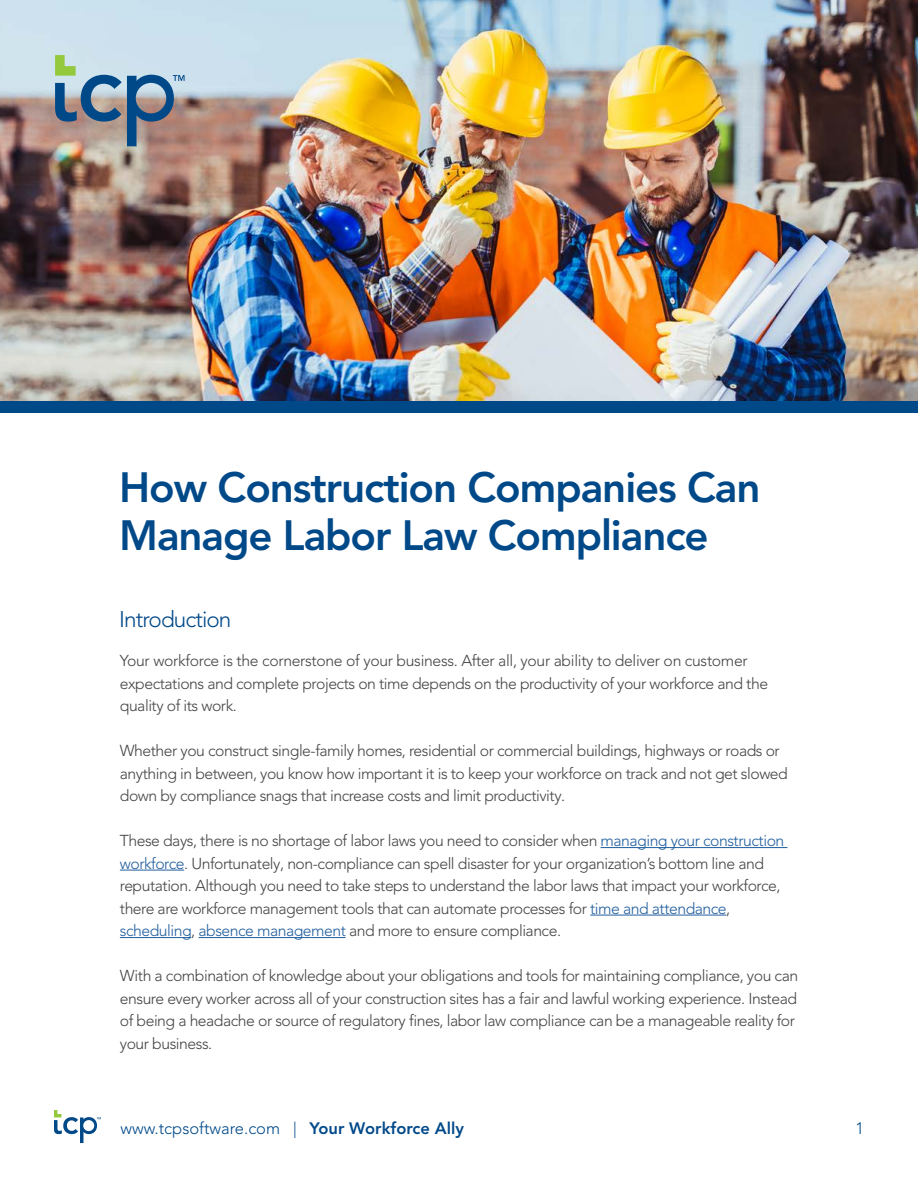
<style>
.page{position:relative;width:918px;height:1188px;background:#fff}
.page>*{position:absolute;margin:0;border:0;box-sizing:border-box;transform-origin:0 0}
.t1{font:800 42px/48px "Avenir LT Pro";letter-spacing:-.025em;color:#004989}
.t2{font:300 22.5px "Avenir LT Pro";letter-spacing:-.04em;color:#004989}
.t3{font:300 16.5px "Avenir LT Pro";color:#004989}
.t4{font:300 15.75px/22.5px "Avenir LT Pro";letter-spacing:-.03em;color:#444}
.s1{color:#215e9e}
.s2{font-weight:800}
</style>
<div class="page">
<svg style="left:54px;top:1110px;width:47px;height:33px"></svg>
<hr style="left:601px;top:847px;width:186px;height:1px;background:#215e9e">
<hr style="left:120px;top:870px;width:64px;height:1px;background:#215e9e">
<hr style="left:590px;top:915px;width:136px;height:1px;background:#215e9e">
<hr style="left:120px;top:937px;width:71px;height:1px;background:#215e9e">
<hr style="left:199px;top:937px;width:147px;height:1px;background:#215e9e">
<img style="left:0;top:0;width:918px;height:401px">
<div style="left:0;top:401px;width:918px;height:12px;background:#004989"></div>
<svg style="left:55px;top:55px;width:130px;height:91px;background:#909da7"></svg>
<h1 class="t1" style="left:119px;top:464px;width:643px">How Construction Companies Can<br>Manage Labor Law Compliance</h1>
<h2 class="t2" style="left:119px;top:606px;width:114px">Introduction</h2>
<p class="t4" style="left:120px;top:649px;width:650px">Your workforce is the cornerstone of your business. After all, your ability to deliver on customer expectations and complete projects on time depends on the productivity of your workforce and the quality of its work.</p>
<p class="t4" style="left:120px;top:739px;width:670px">Whether you construct single-family homes, residential or commercial buildings, highways or roads or anything in between, you know how important it is to keep your workforce on track and not get slowed down by compliance snags that increase costs and limit productivity.</p>
<p class="t4" style="left:120px;top:829px;width:666px">These days, there is no shortage of labor laws you need to consider when <span class="s1">managing your construction workforce</span>. Unfortunately, non-compliance can spell disaster for your organization’s bottom line and reputation. Although you need to take steps to understand the labor laws that impact your workforce, there are workforce management tools that can automate processes for <span class="s1">time and attendance</span>, <span class="s1">scheduling</span>, <span class="s1">absence management</span> and more to ensure compliance.</p>
<p class="t4" style="left:120px;top:964px;width:680px">With a combination of knowledge about your obligations and tools for maintaining compliance, you can ensure every worker across all of your construction sites has a fair and lawful working experience. Instead of being a headache or source of regulatory fines, labor law compliance can be a manageable reality for your business.</p>
<p class="t3" style="left:121px;top:1119px;width:345px">www.tcpsoftware.com | <span class="s2">Your Workforce Ally</span></p>
<p class="t3" style="left:855px;top:1118px;width:10px">1</p>
</div>
